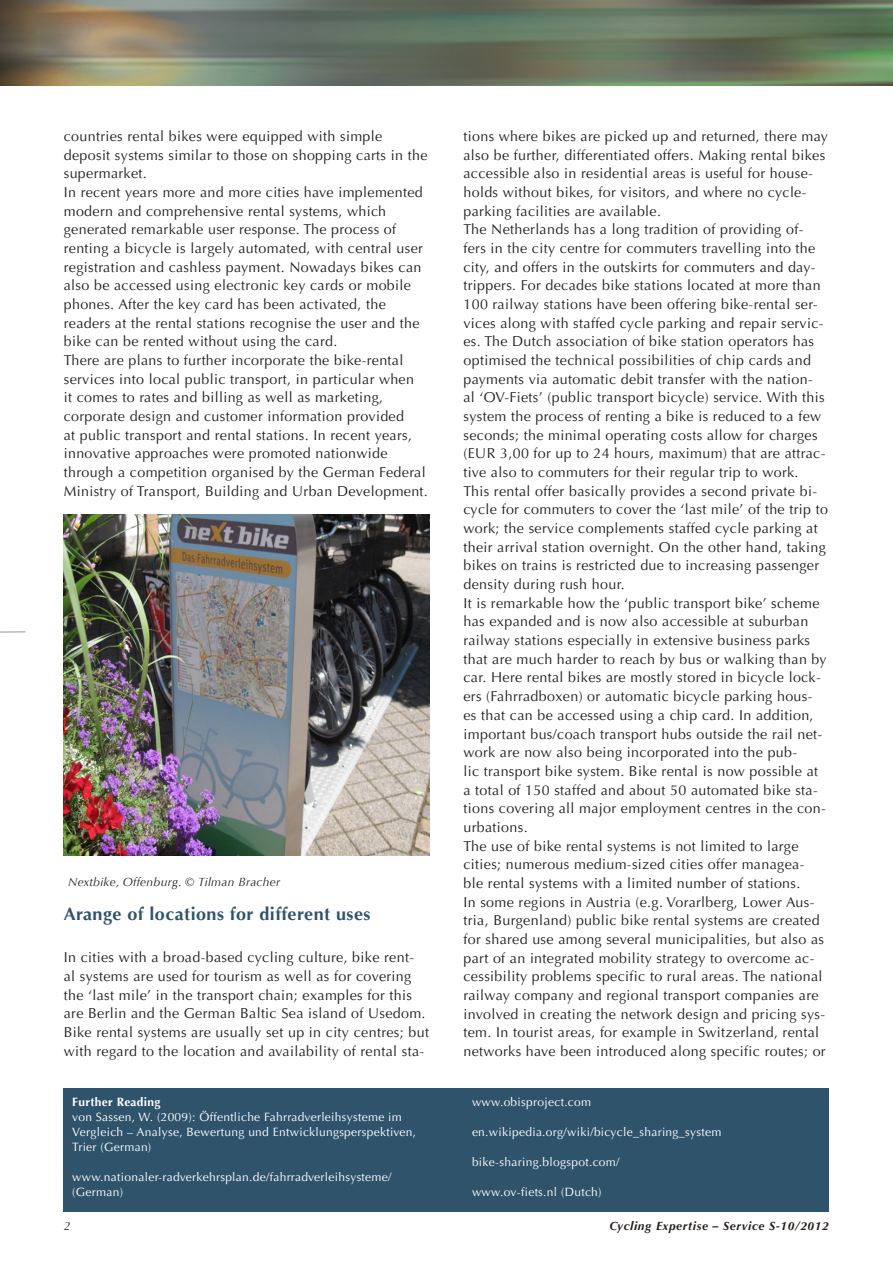
<style>
.page{position:relative;width:893px;height:1263px;background:#fff}
.page>*{position:absolute;margin:0;border:0;box-sizing:border-box;transform-origin:0 0}
.t1{font:700 18px "Optima LT";letter-spacing:.025em;color:#30536c}
.t2{font:14.25px/18.6px "Optima LT";letter-spacing:.025em;color:#231f20}
.t3{font:12px/15px "Optima LT";letter-spacing:.025em;color:#fff}
.t4{font:italic 12px "Optima LT";letter-spacing:.025em;color:#231f20}
.t5{font:italic 700 12px "Optima LT";letter-spacing:.05em;color:#241e1b}
.t6{font:700 12px "Optima LT";letter-spacing:.025em;color:#fff}
</style>
<div class="page">
<div style="left:64px;top:1089px;width:765px;height:123px;background:#30536c"></div>
<img style="left:0;top:0;width:893px;height:85px">
<svg style="left:0;top:631px;width:26px;height:1px"></svg>
<img style="left:64px;top:514px;width:365px;height:341px">
<p class="t2" style="left:64px;top:127px;width:366px">countries rental bikes were equipped with simple deposit systems similar to those on shopping carts in the supermarket.<br>In recent years more and more cities have implemented modern and comprehensive rental systems, which generated remarkable user response. The process of renting a bicycle is largely automated, with central user registration and cashless payment. Nowadays bikes can also be accessed using electronic key cards or mobile phones. After the key card has been activated, the readers at the rental stations recognise the user and the bike can be rented without using the card.<br>There are plans to further incorporate the bike-rental services into local public transport, in particular when<br>it comes to rates and billing as well as marketing, corporate design and customer information provided<br>at public transport and rental stations. In recent years, innovative approaches were promoted nationwide through a competition organised by the German Federal Ministry of Transport, Building and Urban Development.</p>
<p class="t4" style="left:68px;top:875px;width:214px">Nextbike, Offenburg. © Tilman Bracher</p>
<p class="t1" style="left:64px;top:903px;width:308px">Arange of locations for different uses</p>
<p class="t2" style="left:64px;top:948px;width:367px">In cities with a broad-based cycling culture, bike rent&shy;al systems are used for tourism as well as for covering the ‘last mile’ in the transport chain; examples for this are Berlin and the German Baltic Sea island of Usedom.<br>Bike rental systems are usually set up in city centres; but with regard to the location and availability of rental sta-</p>
<p class="t6" style="left:72px;top:1095px;width:90px">Further Reading</p>
<p class="t3" style="left:72px;top:1110px;width:345px">von Sassen, W. (2009): Öffentliche Fahrradverleihsysteme im<br>Vergleich – Analyse, Bewertung und Entwicklungsperspektiven,<br>Trier (German)</p>
<p class="t3" style="left:72px;top:1170px;width:321px">www.nationaler-radverkehrsplan.de/fahrradverleihsysteme/ (German)</p>
<p class="t2" style="left:463px;top:127px;width:366px">tions where bikes are picked up and returned, there may also be further, differentiated offers. Making rental bikes accessible also in residential areas is useful for house&shy;holds without bikes, for visitors, and where no cycle&shy;parking facilities are available.<br>The Netherlands has a long tradition of providing of&shy;fers in the city centre for commuters travelling into the city, and offers in the outskirts for commuters and day&shy;trippers. For decades bike stations located at more than 100 railway stations have been offering bike-rental ser&shy;vices along with staffed cycle parking and repair servic&shy;es. The Dutch association of bike station operators has optimised the technical possibilities of chip cards and payments via automatic debit transfer with the nation-<br>al ‘OV-Fiets’ (public transport bicycle) service. With this system the process of renting a bike is reduced to a few seconds; the minimal operating costs allow for charges (EUR 3,00 for up to 24 hours, maximum) that are attrac&shy;tive also to commuters for their regular trip to work.<br>This rental offer basically provides a second private bi&shy;cycle for commuters to cover the ‘last mile’ of the trip to work; the service complements staffed cycle parking at their arrival station overnight. On the other hand, taking bikes on trains is restricted due to increasing passenger density during rush hour.<br>It is remarkable how the ‘public transport bike’ scheme has expanded and is now also accessible at suburban railway stations especially in extensive business parks that are much harder to reach by bus or walking than by car. Here rental bikes are mostly stored in bicycle lock&shy;ers (Fahrradboxen) or automatic bicycle parking hous&shy;es that can be accessed using a chip card. In addition, important bus/coach transport hubs outside the rail net&shy;work are now also being incorporated into the pub-<br>lic transport bike system. Bike rental is now possible at a total of 150 staffed and about 50 automated bike sta&shy;tions covering all major employment centres in the con&shy;urbations.<br>The use of bike rental systems is not limited to large cities; numerous medium-sized cities offer managea-<br>ble rental systems with a limited number of stations.<br>In some regions in Austria (e.g. Vorarlberg, Lower Aus&shy;tria, Burgenland) public bike rental systems are created for shared use among several municipalities, but also as part of an integrated mobility strategy to overcome ac&shy;cessibility problems specific to rural areas. The national railway company and regional transport companies are involved in creating the network design and pricing sys&shy;tem. In tourist areas, for example in Switzerland, rental networks have been introduced along specific routes; or</p>
<p class="t3" style="left:472px;top:1095px;width:121px">www.obisproject.com</p>
<p class="t3" style="left:472px;top:1125px;width:251px">en.wikipedia.org/wiki/bicycle_sharing_system</p>
<p class="t3" style="left:472px;top:1155px;width:149px">bike-sharing.blogspot.com/</p>
<p class="t3" style="left:472px;top:1185px;width:131px">www.ov-fiets.nl (Dutch)</p>
<p class="t4" style="left:64px;top:1218px;width:8px">2</p>
<p class="t5" style="left:609px;top:1218px;width:221px">Cycling Expertise – Service S-10/2012</p>
</div>
